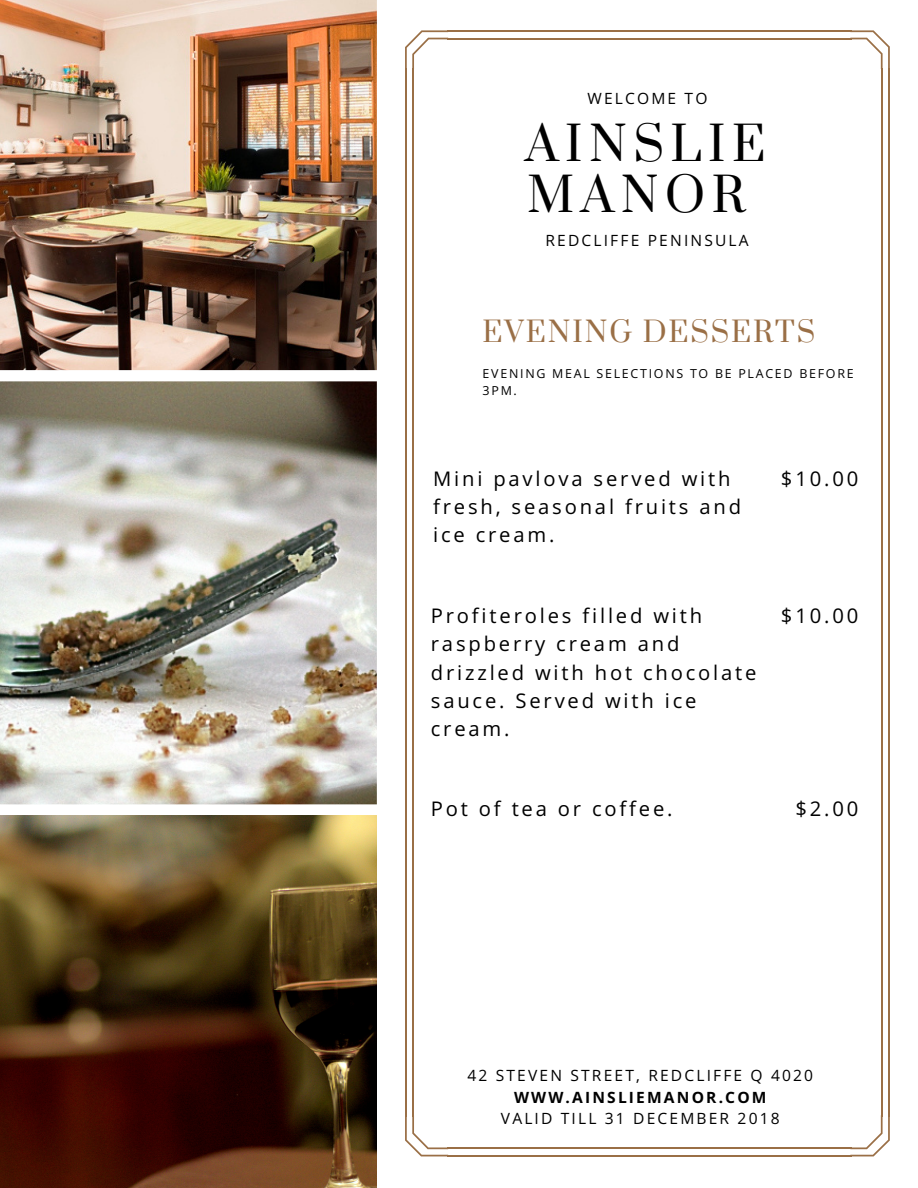
<style>
.page{position:relative;width:918px;height:1188px;background:#fff}
.page>*{position:absolute;margin:0;border:0;box-sizing:border-box;transform-origin:0 0}
.t1{font:46.65px/50.7px "Prata";letter-spacing:.14em;color:#000}
.t2{font:28.05px "Prata";letter-spacing:.07em;color:#9a6f46}
.t3{font:20.25px/28.2px "Open Sans";letter-spacing:.14em;color:#000}
.t4{font:15.6px "Open Sans";letter-spacing:.14em;color:#000}
.t5{font:700 15.6px "Open Sans";letter-spacing:.14em;color:#000}
.t6{font:12.45px/16.8px "Open Sans";letter-spacing:.14em;color:#000}
</style>
<div class="page">
<img style="left:0;top:0;width:377px;height:370px">
<img style="left:0;top:381px;width:377px;height:423px">
<img style="left:0;top:816px;width:377px;height:372px">
<svg style="left:405px;top:30px;width:43px;height:38px"></svg>
<hr style="left:405px;top:68px;width:2px;height:1048px;background:#9a6f46">
<hr style="left:412px;top:68px;width:2px;height:1048px;background:#9a6f46">
<svg style="left:405px;top:1116px;width:43px;height:40px"></svg>
<hr style="left:447px;top:1155px;width:405px;height:1px;background:#9a6f46">
<hr style="left:447px;top:1147px;width:405px;height:2px;background:#9a6f46">
<svg style="left:850px;top:1115px;width:40px;height:41px"></svg>
<hr style="left:888px;top:68px;width:2px;height:1048px;background:#9a6f46">
<hr style="left:881px;top:68px;width:2px;height:1048px;background:#9a6f46">
<svg style="left:850px;top:30px;width:40px;height:39px"></svg>
<hr style="left:447px;top:30px;width:405px;height:2px;background:#9a6f46">
<hr style="left:447px;top:38px;width:405px;height:1px;background:#9a6f46">
<p class="t4" style="left:587px;top:87px;width:122px">WELCOME TO</p>
<h1 class="t1" style="left:525px;top:120px;width:242px">AINSLIE<br>MANOR</h1>
<p class="t4" style="left:545px;top:230px;width:205px">REDCLIFFE PENINSULA</p>
<h2 class="t2" style="left:483px;top:314px;width:334px">EVENING DESSERTS</h2>
<p class="t6" style="left:483px;top:365px;width:373px">EVENING MEAL SELECTIONS TO BE PLACED BEFORE<br>3PM.</p>
<p class="t3" style="left:433px;top:464px;width:310px">Mini pavlova served with fresh, seasonal fruits and ice cream.</p>
<p class="t3" style="left:781px;top:464px;width:79px">$10.00</p>
<p class="t3" style="left:431px;top:601px;width:327px">Profiteroles filled with raspberry cream and drizzled with hot chocolate sauce. Served with ice cream.</p>
<p class="t3" style="left:781px;top:601px;width:79px">$10.00</p>
<p class="t3" style="left:431px;top:794px;width:243px">Pot of tea or coffee.</p>
<p class="t3" style="left:795px;top:794px;width:64px">$2.00</p>
<p class="t4" style="left:467px;top:1064px;width:347px">42 STEVEN STREET, REDCLIFFE Q 4020</p>
<p class="t5" style="left:514px;top:1086px;width:254px">WWW.AINSLIEMANOR.COM</p>
<p class="t4" style="left:501px;top:1107px;width:280px">VALID TILL 31 DECEMBER 2018</p>
</div>
